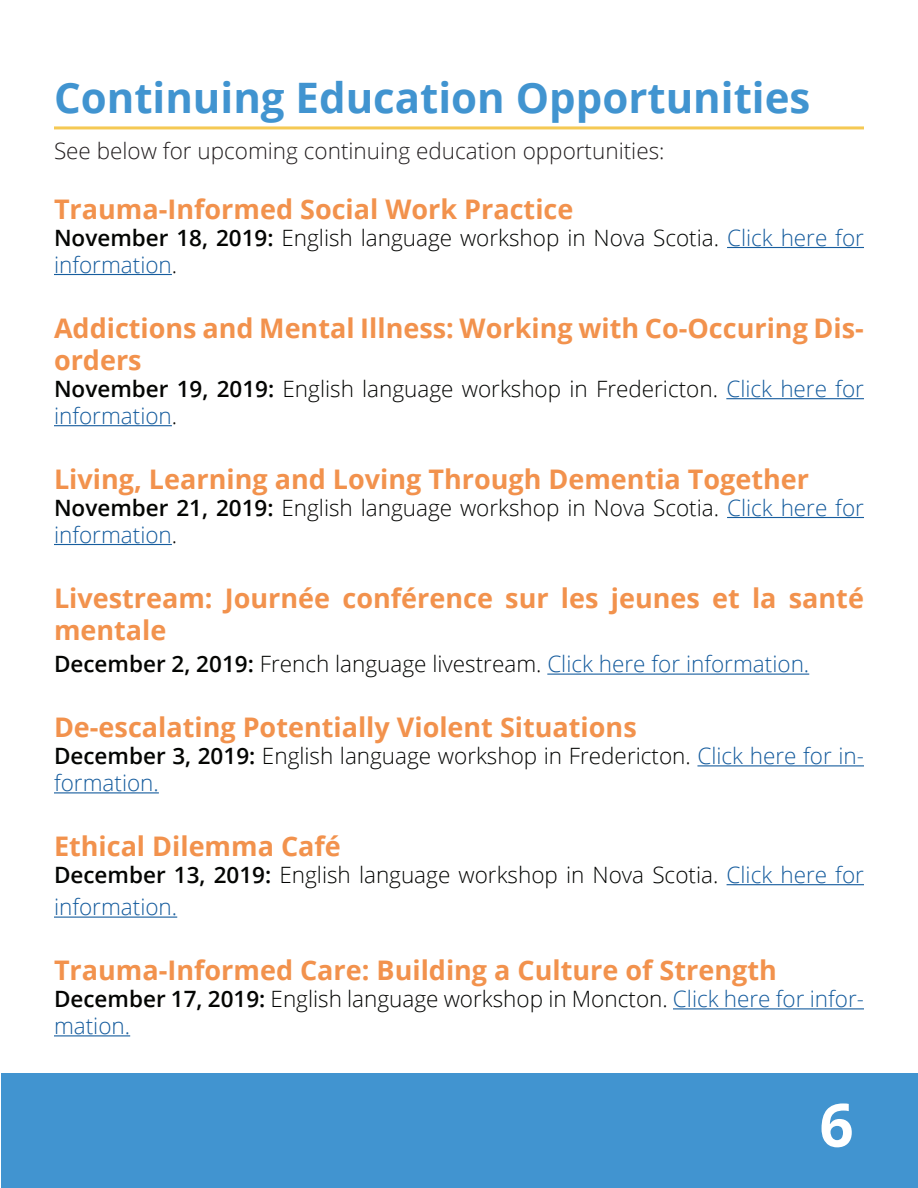
<style>
.page{position:relative;width:918px;height:1188px;background:#fff}
.page>*{position:absolute;margin:0;border:0;box-sizing:border-box;transform-origin:0 0}
.t1{font:700 60px "Open Sans";color:#fff}
.t2{font:700 42px "Open Sans";color:#4194d0}
.t3{font:700 27px/32.4px "Open Sans";color:#f2924d}
.t4{font:300 22.5px/27px "Open Sans";color:#040503}
.t5{font:300 22.5px "Open Sans";color:#231f20}
.s1{font-weight:600}
.s2{color:#175d9e}
</style>
<div class="page">
<div style="left:2px;top:1073px;width:916px;height:115px;background:#4194d0"></div>
<hr style="left:54px;top:126px;width:810px;height:3px;background:#f5c954">
<hr style="left:727px;top:247px;width:137px;height:1px;background:#175d9e">
<hr style="left:54px;top:274px;width:118px;height:1px;background:#175d9e">
<hr style="left:726px;top:398px;width:138px;height:1px;background:#175d9e">
<hr style="left:54px;top:425px;width:118px;height:1px;background:#175d9e">
<hr style="left:727px;top:517px;width:137px;height:1px;background:#175d9e">
<hr style="left:54px;top:544px;width:118px;height:1px;background:#175d9e">
<hr style="left:547px;top:674px;width:262px;height:1px;background:#175d9e">
<hr style="left:697px;top:765px;width:167px;height:1px;background:#175d9e">
<hr style="left:54px;top:792px;width:105px;height:1px;background:#175d9e">
<hr style="left:727px;top:884px;width:137px;height:1px;background:#175d9e">
<hr style="left:54px;top:917px;width:123px;height:1px;background:#175d9e">
<hr style="left:673px;top:1008px;width:191px;height:1px;background:#175d9e">
<hr style="left:54px;top:1035px;width:76px;height:1px;background:#175d9e">
<p class="t2" style="left:54px;top:68px;width:758px">Continuing Education Opportunities</p>
<p class="t5" style="left:54px;top:136px;width:612px">See below for upcoming continuing education opportunities:</p>
<p class="t3" style="left:54px;top:192px;width:521px">Trauma-Informed Social Work Practice</p>
<p class="t4" style="left:54px;top:224px;width:812px"><span class="s1">November 18, 2019:</span> English language workshop in Nova Scotia. <span class="s2">Click here for information</span>.</p>
<p class="t3" style="left:54px;top:311px;width:812px">Addictions and Mental Illness: Working with Co-Occuring Dis&shy;orders</p>
<p class="t4" style="left:54px;top:375px;width:812px"><span class="s1">November 19, 2019:</span> English language workshop in Fredericton. <span class="s2">Click here for information</span>.</p>
<p class="t3" style="left:54px;top:462px;width:757px">Living, Learning and Loving Through Dementia Together</p>
<p class="t4" style="left:54px;top:494px;width:812px"><span class="s1">November 21, 2019:</span> English language workshop in Nova Scotia. <span class="s2">Click here for information</span>.</p>
<p class="t3" style="left:54px;top:581px;width:811px">Livestream: Journée conférence sur les jeunes et la santé mentale</p>
<p class="t4" style="left:54px;top:650px;width:757px"><span class="s1">December 2, 2019:</span> French language livestream. <span class="s2">Click here for information.</span></p>
<p class="t3" style="left:54px;top:711px;width:584px">De-escalating Potentially Violent Situations</p>
<p class="t4" style="left:54px;top:742px;width:812px"><span class="s1">December 3, 2019:</span> English language workshop in Fredericton. <span class="s2">Click here for in&shy;formation.</span></p>
<p class="t3" style="left:54px;top:829px;width:288px">Ethical Dilemma Café</p>
<p class="t4" style="left:54px;top:858px;width:812px;line-height:32.4px"><span class="s1">December 13, 2019:</span> English language workshop in Nova Scotia. <span class="s2">Click here for information.</span></p>
<p class="t3" style="left:54px;top:954px;width:724px">Trauma-Informed Care: Building a Culture of Strength</p>
<p class="t4" style="left:54px;top:985px;width:812px"><span class="s1">December 17, 2019:</span> English language workshop in Moncton. <span class="s2">Click here for infor&shy;mation.</span></p>
<p class="t1" style="left:819px;top:1083px;width:36px">6</p>
</div>
